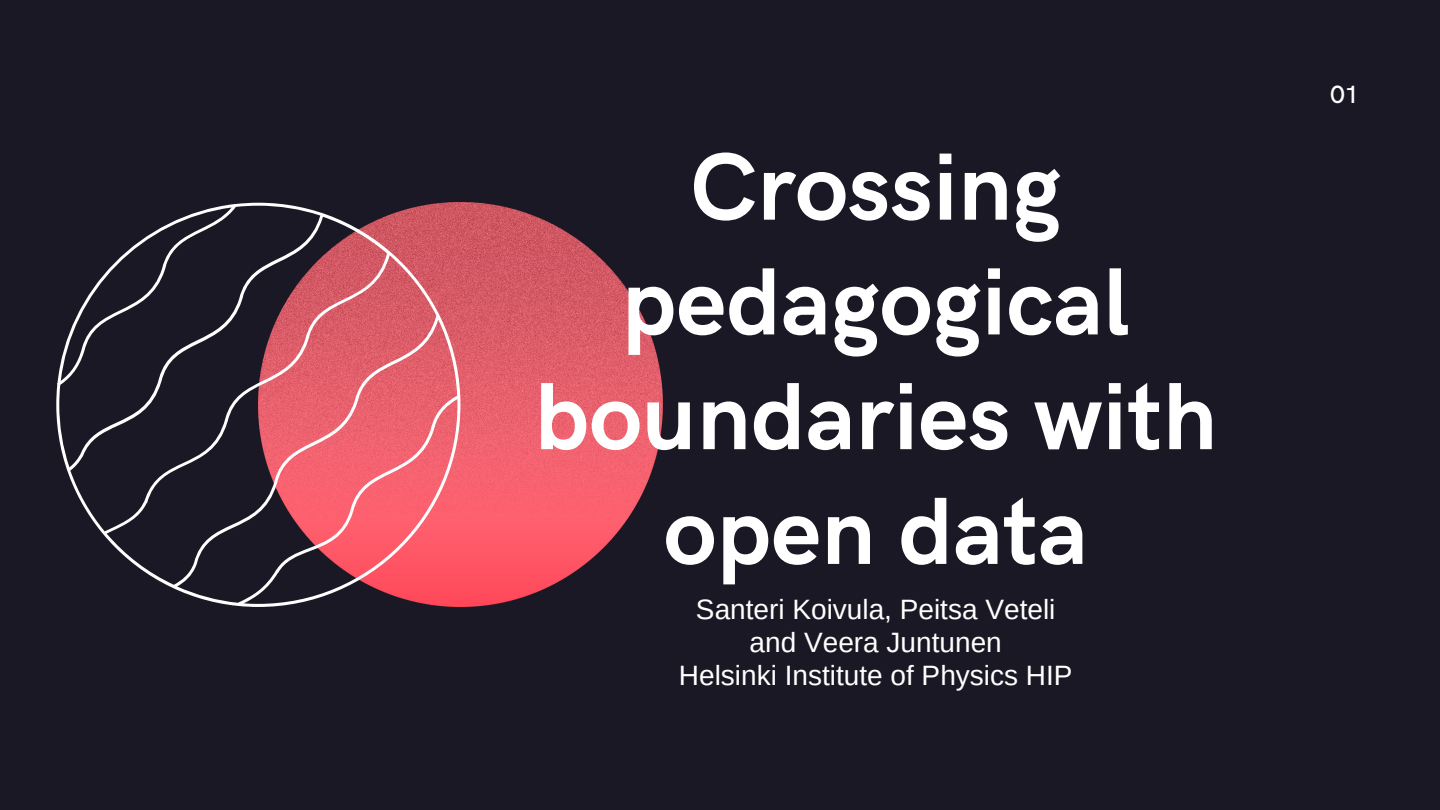
<style>
.page{position:relative;width:1440px;height:810px;background:#191824}
.page>*{position:absolute;margin:0;border:0;box-sizing:border-box;transform-origin:0 0}
.t1{font:700 95.8px/114.8px "HK Grotesk";color:#fff;text-align:center}
.t2{font:28px/33px "Arimo";color:#fff;text-align:center}
.t3{font:500 25px "HK Grotesk";color:#fff}
</style>
<div class="page">
<img style="left:460px;top:203px;width:203px;height:404px">
<svg style="left:56px;top:203px;width:404px;height:404px"></svg>
<h1 class="t1" style="left:534px;top:133px;width:684px">Crossing pedagogical boundaries with open data</h1>
<p class="t2" style="left:679px;top:592px;width:395px">Santeri Koivula, Peitsa Veteli and Veera Juntunen<br>Helsinki Institute of Physics HIP</p>
<p class="t3" style="left:1330px;top:81px;width:30px">01</p>
</div>
